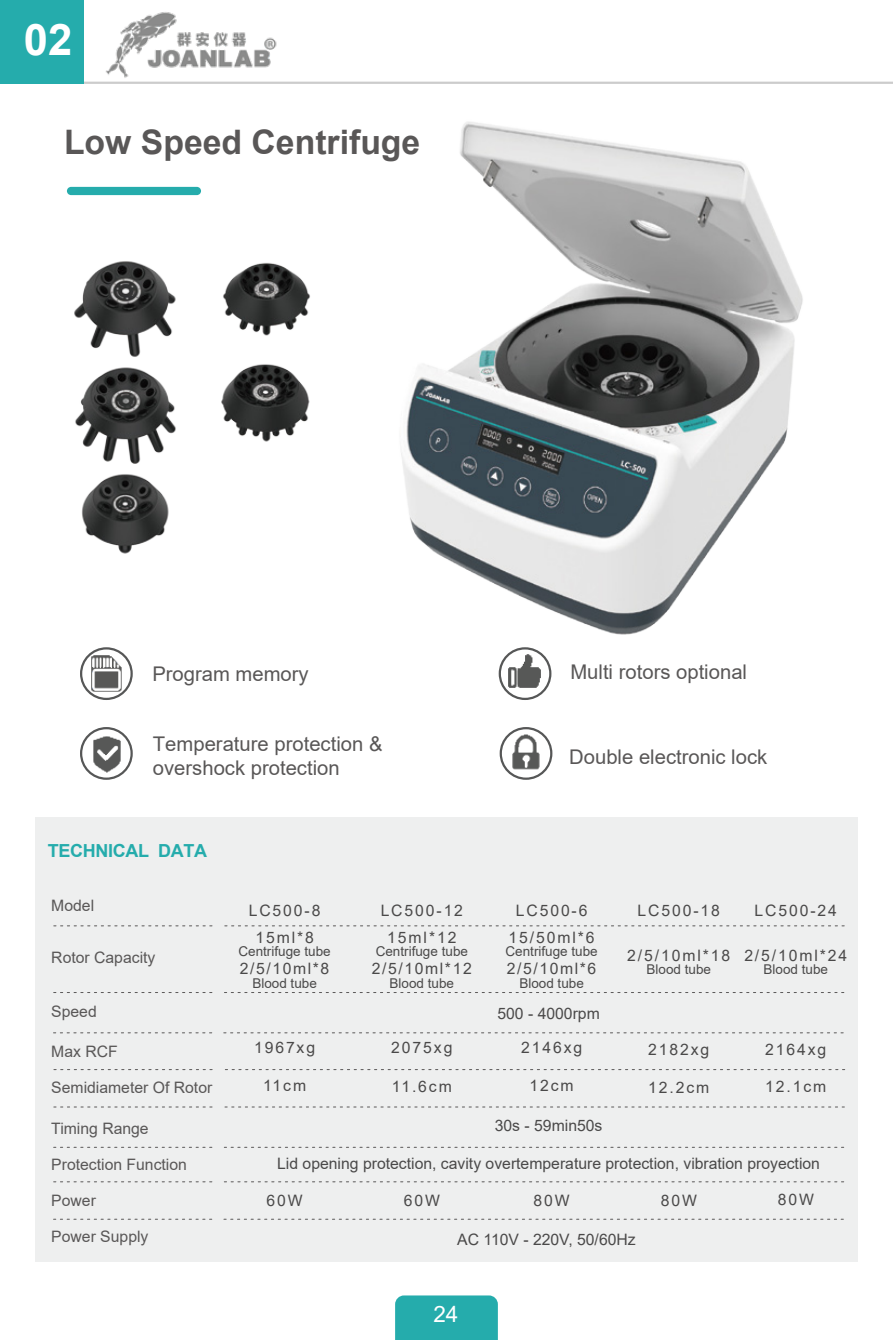
<style>
.page{position:relative;width:893px;height:1340px;background:#fff}
.page>*{position:absolute;margin:0;border:0;box-sizing:border-box;transform-origin:0 0}
.t1{font:700 43.65px "Arial";color:#fff}
.t2{font:700 33.75px "Arial";color:#595757}
.t3{font:22.5px "Arial";color:#fff}
.t4{font:20.25px/24.3px "Arial";color:#595757}
.t5{font:700 18px "Arial";letter-spacing:-.02em;color:#25acac}
.t6{font:15.75px "Arial";letter-spacing:.1em;color:#4a4949}
.t7{font:15.75px "Arial";color:#4a4949}
.t8{font:15.75px "Arial";color:#595757}
.t9{font:15.75px/27px "Arial";letter-spacing:.12em;color:#4a4949;text-align:center}
.t10{font:13.5px "Arial";color:#4a4949}
</style>
<div class="page">
<div style="left:67px;top:187px;width:134px;height:8px;background:#25acac;border-radius:4px"></div>
<div style="left:36px;top:817px;width:822px;height:445px;background:#eeefef"></div>
<svg style="left:54px;top:992px;width:159px;height:1px"></svg>
<svg style="left:54px;top:1032px;width:159px;height:1px"></svg>
<svg style="left:54px;top:925px;width:159px;height:1px"></svg>
<svg style="left:54px;top:1106px;width:159px;height:1px"></svg>
<svg style="left:54px;top:1146px;width:158px;height:1px"></svg>
<svg style="left:54px;top:1069px;width:159px;height:1px"></svg>
<svg style="left:54px;top:1218px;width:158px;height:1px"></svg>
<svg style="left:54px;top:1181px;width:159px;height:1px"></svg>
<svg style="left:224px;top:992px;width:621px;height:1px"></svg>
<svg style="left:224px;top:1032px;width:620px;height:1px"></svg>
<svg style="left:225px;top:925px;width:620px;height:1px"></svg>
<svg style="left:225px;top:1106px;width:620px;height:1px"></svg>
<svg style="left:224px;top:1146px;width:620px;height:1px"></svg>
<svg style="left:225px;top:1069px;width:621px;height:1px"></svg>
<svg style="left:224px;top:1218px;width:620px;height:1px"></svg>
<svg style="left:224px;top:1181px;width:621px;height:1px"></svg>
<div style="left:500px;top:727px;width:52px;height:52px;border:2px solid #565757;border-radius:50%"></div>
<img style="left:511px;top:730px;width:31px;height:43px">
<img style="left:507px;top:653px;width:35px;height:35px">
<div style="left:499px;top:647px;width:52px;height:53px;border:2px solid #565757;border-radius:50%"></div>
<img style="left:89px;top:733px;width:35px;height:40px">
<div style="left:80px;top:727px;width:53px;height:52px;border:2px solid #565757;border-radius:50%"></div>
<div style="left:80px;top:647px;width:53px;height:53px;border:2px solid #565757;border-radius:50%"></div>
<img style="left:91px;top:654px;width:33px;height:39px">
<img style="left:74px;top:261px;width:102px;height:96px">
<img style="left:75px;top:367px;width:101px;height:97px">
<img style="left:81px;top:474px;width:88px;height:80px">
<img style="left:223px;top:262px;width:87px;height:74px">
<img style="left:221px;top:364px;width:89px;height:78px">
<img style="left:401px;top:122px;width:402px;height:527px">
<hr style="left:0;top:82px;width:893px;height:2px;background:#ccc">
<img style="left:95px;top:12px;width:191px;height:70px">
<div style="left:0;top:0;width:84px;height:84px;background:#25acac"></div>
<div style="left:395px;top:1295px;width:103px;height:44px;background:#25acac"></div>
<h1 class="t1" style="left:24px;top:9px;width:50px">02</h1>
<h2 class="t2" style="left:64px;top:118px;width:358px">Low Speed Centrifuge</h2>
<p class="t4" style="left:152px;top:661px;width:158px">Program memory</p>
<p class="t4" style="left:153px;top:731px;width:231px">Temperature protection &amp; overshock protection</p>
<p class="t5" style="left:48px;top:838px;width:161px">TECHNICAL DATA</p>
<p class="t4" style="left:570px;top:660px;width:178px">Multi rotors optional</p>
<p class="t4" style="left:569px;top:745px;width:200px">Double electronic lock</p>
<p class="t8" style="left:51px;top:894px;width:44px">Model</p>
<p class="t8" style="left:51px;top:946px;width:106px">Rotor Capacity</p>
<p class="t8" style="left:51px;top:1000px;width:47px">Speed</p>
<p class="t8" style="left:51px;top:1040px;width:68px">Max RCF</p>
<p class="t8" style="left:51px;top:1076px;width:163px">Semidiameter Of Rotor</p>
<p class="t8" style="left:51px;top:1117px;width:99px">Timing Range</p>
<p class="t8" style="left:51px;top:1153px;width:137px">Protection Function</p>
<p class="t8" style="left:51px;top:1189px;width:46px">Power</p>
<p class="t8" style="left:51px;top:1225px;width:99px">Power Supply</p>
<p class="t9" style="left:249px;top:896px;width:73px">LC500-8<br>15ml*8</p>
<p class="t10" style="left:238px;top:942px;width:94px">Centrifuge tube</p>
<p class="t6" style="left:240px;top:957px;width:91px">2/5/10ml*8</p>
<p class="t10" style="left:252px;top:973px;width:66px">Blood tube</p>
<p class="t6" style="left:254px;top:1036px;width:63px">1967xg</p>
<p class="t6" style="left:263px;top:1074px;width:45px">11cm</p>
<p class="t9" style="left:381px;top:896px;width:84px">LC500-12<br>15ml*12</p>
<p class="t10" style="left:376px;top:942px;width:94px">Centrifuge tube</p>
<p class="t6" style="left:372px;top:958px;width:101px">2/5/10ml*12</p>
<p class="t10" style="left:390px;top:973px;width:66px">Blood tube</p>
<p class="t6" style="left:391px;top:1036px;width:63px">2075xg</p>
<p class="t6" style="left:392px;top:1075px;width:61px">11.6cm</p>
<p class="t9" style="left:509px;top:896px;width:88px">LC500-6<br>15/50ml*6</p>
<p class="t10" style="left:505px;top:942px;width:94px">Centrifuge tube</p>
<p class="t6" style="left:507px;top:957px;width:91px">2/5/10ml*6</p>
<p class="t10" style="left:519px;top:973px;width:66px">Blood tube</p>
<p class="t7" style="left:497px;top:1002px;width:104px">500 - 4000rpm</p>
<p class="t6" style="left:521px;top:1036px;width:63px">2146xg</p>
<p class="t6" style="left:530px;top:1074px;width:46px">12cm</p>
<p class="t6" style="left:638px;top:899px;width:84px">LC500-18</p>
<p class="t6" style="left:627px;top:944px;width:104px">2/5/10ml*18</p>
<p class="t10" style="left:646px;top:960px;width:66px">Blood tube</p>
<p class="t6" style="left:755px;top:899px;width:84px">LC500-24</p>
<p class="t6" style="left:744px;top:944px;width:104px">2/5/10ml*24</p>
<p class="t10" style="left:763px;top:960px;width:66px">Blood tube</p>
<p class="t6" style="left:648px;top:1038px;width:63px">2182xg</p>
<p class="t6" style="left:648px;top:1076px;width:63px">12.2cm</p>
<p class="t6" style="left:765px;top:1038px;width:63px">2164xg</p>
<p class="t6" style="left:765px;top:1075px;width:63px">12.1cm</p>
<p class="t7" style="left:495px;top:1114px;width:109px">30s - 59min50s</p>
<p class="t7" style="left:277px;top:1152px;width:544px">Lid opening protection, cavity overtemperature protection, vibration proyection</p>
<p class="t6" style="left:267px;top:1189px;width:38px">60W</p>
<p class="t6" style="left:404px;top:1189px;width:38px">60W</p>
<p class="t6" style="left:534px;top:1189px;width:38px">80W</p>
<p class="t7" style="left:457px;top:1228px;width:180px">AC 110V - 220V, 50/60Hz</p>
<h3 class="t3" style="left:433px;top:1298px;width:27px">24</h3>
<p class="t6" style="left:661px;top:1189px;width:38px">80W</p>
<p class="t6" style="left:778px;top:1188px;width:38px">80W</p>
</div>
